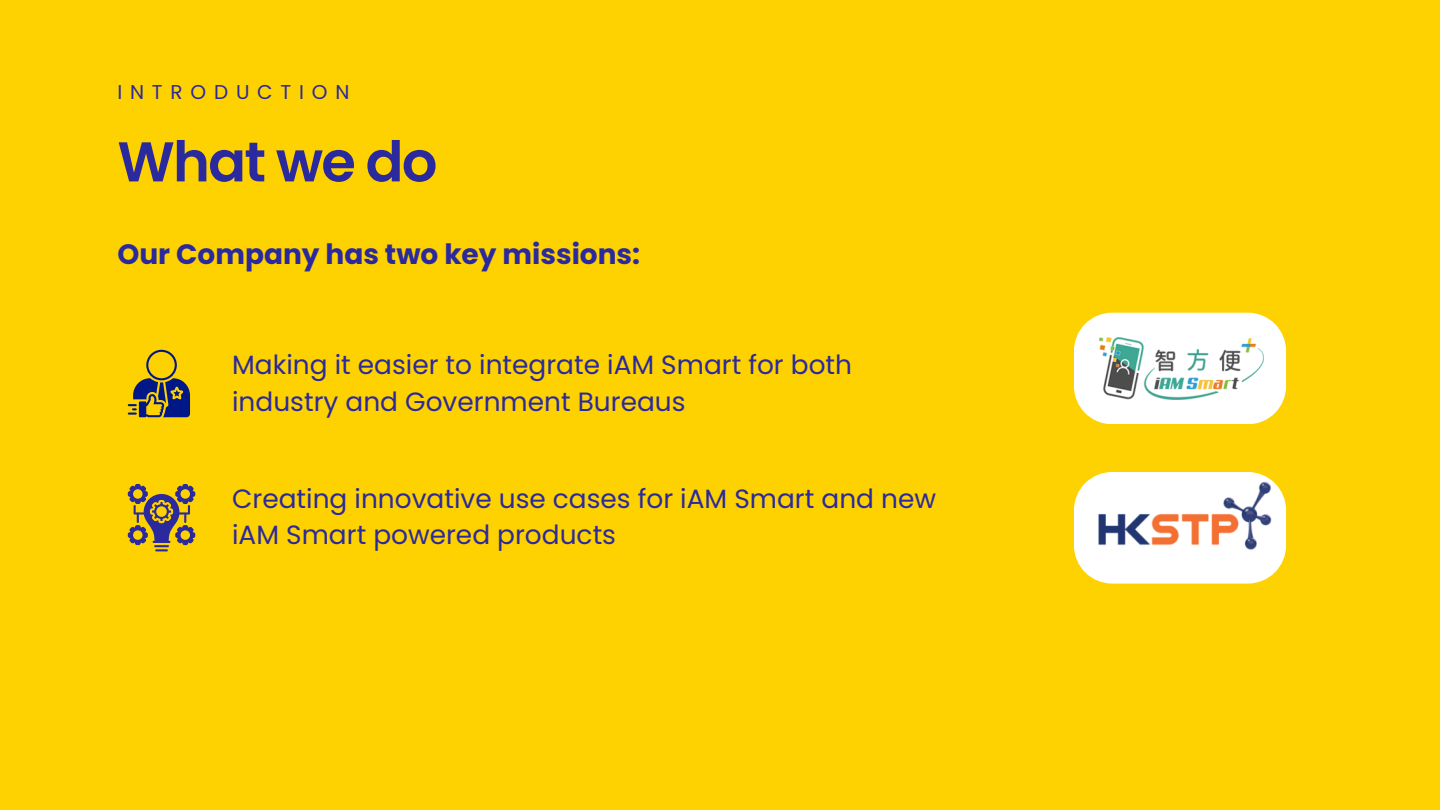
<style>
.page{position:relative;width:1440px;height:810px;background:#fed200}
.page>*{position:absolute;margin:0;border:0;box-sizing:border-box;transform-origin:0 0}
.t1{font:600 56px "Poppins";letter-spacing:-.03em;color:#2b299e}
.t2{font:700 28px "Poppins";color:#2b299e}
.t3{font:26.4px/36.8px "Poppins";color:#2b299e}
.t4{font:20px "Poppins";letter-spacing:.39em;color:#2b299e}
</style>
<div class="page">
<svg style="left:128px;top:350px;width:62px;height:67px"></svg>
<svg style="left:1074px;top:472px;width:212px;height:112px"></svg>
<img style="left:1098px;top:482px;width:173px;height:92px">
<svg style="left:1074px;top:313px;width:212px;height:111px;background:#fefae7"></svg>
<img style="left:1100px;top:338px;width:163px;height:62px">
<svg style="left:128px;top:484px;width:67px;height:67px"></svg>
<p class="t4" style="left:117px;top:78px;width:234px">INTRODUCTION</p>
<p class="t1" style="left:117px;top:123px;width:322px">What we do</p>
<p class="t2" style="left:117px;top:235px;width:524px">Our Company has two key missions:</p>
<p class="t3" style="left:232px;top:346px;width:622px">Making it easier to integrate iAM Smart for both industry and Government Bureaus</p>
<p class="t3" style="left:232px;top:480px;width:705px">Creating innovative use cases for iAM Smart and new iAM Smart powered products</p>
</div>
